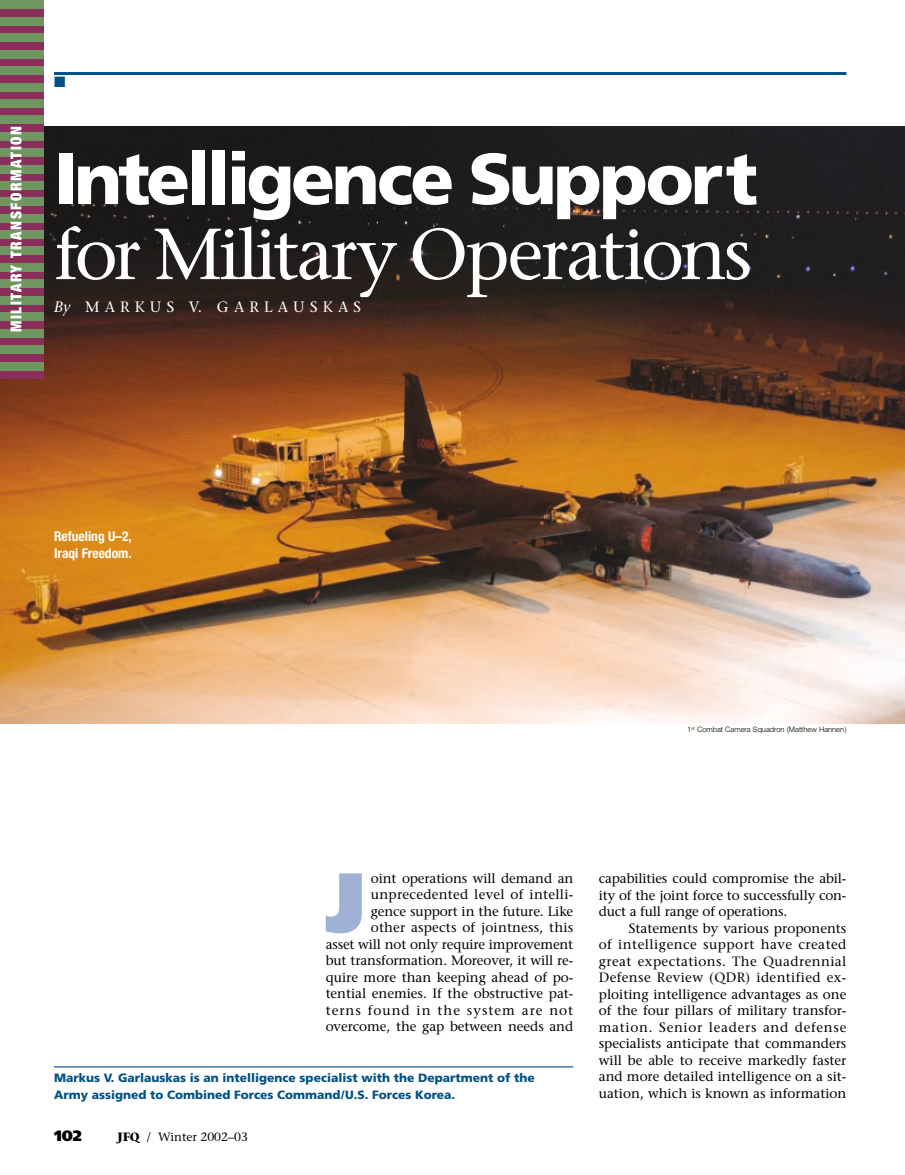
<style>
.page{position:relative;width:905px;height:1175px;background:#fff}
.page>*{position:absolute;margin:0;border:0;box-sizing:border-box;transform-origin:0 0}
.t1{font:900 84.45px "Frutiger";color:#9fb2d6}
.t2{font:72px "Stone Serif";letter-spacing:-.06em;color:#fff}
.t3{font:900 72px "Frutiger";letter-spacing:-.05em;color:#fff}
.t4{font:900 condensed 15px "Helvetica Neue";letter-spacing:.105em;color:#fff}
.t5{font:15px "Stone Serif";letter-spacing:.345em;color:#fff}
.t6{font:900 15px "Frutiger";color:#000}
.t7{font:15px "Zapf Dingbats";color:#005287}
.t8{font:13.5px/16.5px "Stone Serif";letter-spacing:-.005em;color:#000;text-align:justify}
.t9{font:700 condensed 13.5px/16.5px "Helvetica Neue";color:#fff}
.t10{font:900 12px/16.5px "Frutiger";color:#005287}
.t11{font:12px "Stone Serif";color:#000}
.t12{font:300 7.5px "Helvetica Neue";color:#000}
.s1{font-style:italic}
.s2{font-weight:700}
</style>
<div class="page">
<img style="left:0;top:126px;width:904px;height:597px">
<hr style="left:54px;top:72px;width:792px;height:3px;background:#005287">
<div style="left:0;top:0;width:44px;height:378px;background:#8a2e5b"></div>
<div style="left:0;top:329px;width:44px;height:8px;background:#6f965f"></div>
<div style="left:0;top:312px;width:44px;height:9px;background:#6f965f"></div>
<div style="left:0;top:296px;width:44px;height:8px;background:#6f965f"></div>
<div style="left:0;top:279px;width:44px;height:9px;background:#6f965f"></div>
<div style="left:0;top:263px;width:44px;height:8px;background:#6f965f"></div>
<div style="left:0;top:247px;width:44px;height:8px;background:#6f965f"></div>
<div style="left:0;top:230px;width:44px;height:9px;background:#6f965f"></div>
<div style="left:0;top:214px;width:44px;height:8px;background:#6f965f"></div>
<div style="left:0;top:197px;width:44px;height:9px;background:#6f965f"></div>
<div style="left:0;top:362px;width:44px;height:8px;background:#6f965f"></div>
<div style="left:0;top:346px;width:44px;height:8px;background:#6f965f"></div>
<div style="left:0;top:181px;width:44px;height:9px;background:#6f965f"></div>
<div style="left:0;top:165px;width:44px;height:8px;background:#6f965f"></div>
<div style="left:0;top:148px;width:44px;height:9px;background:#6f965f"></div>
<div style="left:0;top:132px;width:44px;height:8px;background:#6f965f"></div>
<div style="left:0;top:115px;width:44px;height:9px;background:#6f965f"></div>
<div style="left:0;top:99px;width:44px;height:9px;background:#6f965f"></div>
<div style="left:0;top:83px;width:44px;height:8px;background:#6f965f"></div>
<div style="left:0;top:66px;width:44px;height:9px;background:#6f965f"></div>
<div style="left:0;top:50px;width:44px;height:8px;background:#6f965f"></div>
<div style="left:0;top:33px;width:44px;height:9px;background:#6f965f"></div>
<div style="left:0;top:17px;width:44px;height:9px;background:#6f965f"></div>
<div style="left:0;top:1px;width:44px;height:8px;background:#6f965f"></div>
<hr style="left:54px;top:1066px;width:519px;height:1px;background:#005287">
<p class="t4" style="left:11px;top:332px;width:208px;rotate:-90deg">MILITARY TRANSFORMATION</p>
<p class="t7" style="left:54px;top:73px;width:13px">■</p>
<h2 class="t3" style="left:54px;top:150px;width:705px">Intelligence Support</h2>
<h2 class="t2" style="left:54px;top:226px;width:699px">for Military Operations</h2>
<p class="t5" style="left:54px;top:301px;width:308px"><span class="s1">By</span> MARKUS V. GARLAUSKAS</p>
<p class="t9" style="left:54px;top:529px;width:79px">Refueling U–2,<br>Iraqi Freedom.</p>
<p class="t12" style="left:687px;top:726px;width:161px">1<sup>st</sup> Combat Camera Squadron (Matthew Hannen)</p>
<p class="t8" style="left:326px;top:871px;width:249px;text-align:right">oint operations will demand an unprecedented level of intelli-<br>gence support in the future. Like<br>other aspects of jointness, this<br>asset will not only require improvement but transformation. Moreover, it will re&shy;quire more than keeping ahead of po&shy;tential enemies. If the obstructive pat&shy;terns found in the system are not overcome, the gap between needs and</p>
<p class="t10" style="left:54px;top:1070px;width:482px">Markus V. Garlauskas is an intelligence specialist with the Department of the<br>Army assigned to Combined Forces Command/U.S. Forces Korea.</p>
<h1 class="t1" style="left:325px;top:869px;width:42px">J</h1>
<p class="t6" style="left:54px;top:1130px;width:29px">102</p>
<p class="t11" style="left:117px;top:1132px;width:132px"><span class="s2">JFQ</span> / Winter 2002–03</p>
<p class="t8" style="left:598px;top:871px;width:249px">capabilities could compromise the abil&shy;ity of the joint force to successfully con&shy;duct a full range of operations.</p>
<p class="t8" style="left:598px;top:921px;width:249px;text-indent:30px">Statements by various proponents of intelligence support have created great expectations. The Quadrennial Defense Review (QDR) identified ex&shy;ploiting intelligence advantages as one of the four pillars of military transfor&shy;mation. Senior leaders and defense specialists anticipate that commanders will be able to receive markedly faster and more detailed intelligence on a sit&shy;uation, which is known as information</p>
</div>
